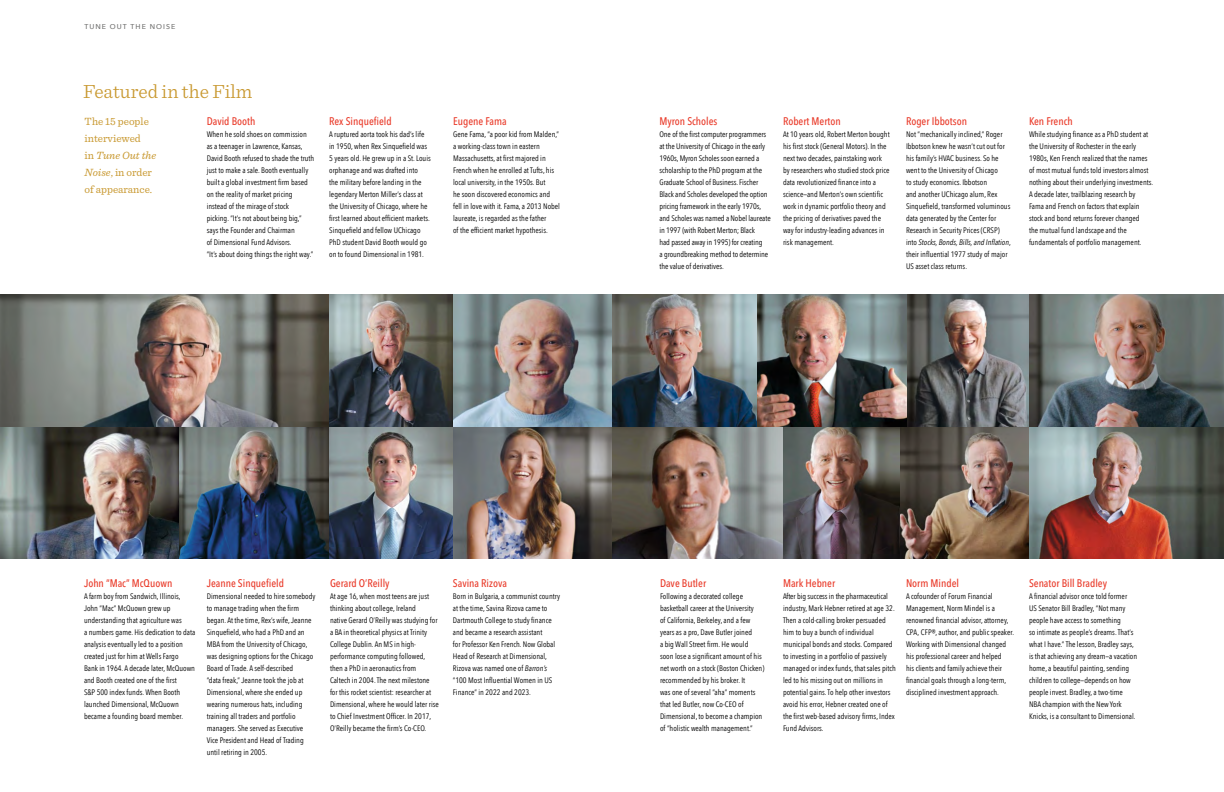
<style>
.page{position:relative;width:1224px;height:792px;background:#fff}
.page>*{position:absolute;margin:0;border:0;box-sizing:border-box;transform-origin:0 0}
.t1{font:300 20px "Sentinel";color:#c8982f}
.Timeline_Years{font:500 condensed 11px "Avenir Next LT Pro";color:#e93928}
.t2{font:11px/17px "Sentinel";color:#c8982f}
.Timeline_Body_Copy{font:8px/12px "Avenir Next Condensed";color:#000001}
.t3{font:500 7px "Avenir Next";letter-spacing:.15em;color:#6e6e6d}
.s1{font-style:italic}
.s2{font-size:9.5px}
</style>
<div class="page">
<img style="left:899px;top:426px;width:130px;height:133px">
<img style="left:0;top:426px;width:179px;height:133px">
<img style="left:179px;top:426px;width:150px;height:133px">
<img style="left:329px;top:426px;width:124px;height:133px">
<img style="left:453px;top:426px;width:159px;height:133px">
<img style="left:612px;top:426px;width:171px;height:133px">
<img style="left:783px;top:426px;width:116px;height:133px">
<img style="left:1029px;top:426px;width:195px;height:133px">
<img style="left:0;top:294px;width:329px;height:132px">
<img style="left:329px;top:294px;width:124px;height:132px">
<img style="left:453px;top:294px;width:159px;height:132px">
<img style="left:906px;top:294px;width:123px;height:132px">
<img style="left:757px;top:294px;width:149px;height:132px">
<img style="left:612px;top:294px;width:145px;height:132px">
<img style="left:1029px;top:294px;width:195px;height:132px">
<p class="t3" style="left:84px;top:20px;width:92px">TUNE OUT THE NOISE</p>
<h1 class="t1" style="left:83px;top:77px;width:171px">Featured in the Film</h1>
<p class="Timeline_Years" style="left:329px;top:115px;width:64px">Rex Sinquefield</p>
<p class="Timeline_Body_Copy" style="left:329px;top:128px;width:103px">A ruptured aorta took his dad’s life in 1950, when Rex Sinquefield was 5 years old. He grew up in a St. Louis orphanage and was drafted into<br>the military before landing in the legendary Merton Miller’s class at the University of Chicago, where he first learned about efficient markets.<br>Sinquefield and fellow UChicago PhD student David Booth would go on to found Dimensional in 1981.</p>
<p class="t2" style="left:85px;top:113px;width:73px">The 15 people interviewed<br>in <span class="s1">Tune Out the<br>Noise</span>, in order of appearance.</p>
<p class="Timeline_Years" style="left:659px;top:115px;width:60px">Myron Scholes</p>
<p class="Timeline_Years" style="left:207px;top:115px;width:50px">David Booth</p>
<p class="Timeline_Body_Copy" style="left:207px;top:128px;width:109px">When he sold shoes on commission as a teenager in Lawrence, Kansas, David Booth refused to shade the truth just to make a sale. Booth eventually built a global investment firm based on the reality of market pricing instead of the mirage of stock<br>picking. “It’s not about being big,” says the Founder and Chairman<br>of Dimensional Fund Advisors.<br>“It’s about doing things the right way.”</p>
<p class="Timeline_Years" style="left:453px;top:115px;width:55px">Eugene Fama</p>
<p class="Timeline_Body_Copy" style="left:453px;top:128px;width:108px">Gene Fama, “a poor kid from Malden,” a working-class town in eastern Massachusetts, at first majored in French when he enrolled at Tufts, his local university, in the 1950s. But<br>he soon discovered economics and fell in love with it. Fama, a 2013 Nobel laureate, is regarded as the father<br>of the efficient market hypothesis.</p>
<p class="Timeline_Body_Copy" style="left:660px;top:128px;width:113px">One of the first computer programmers at the University of Chicago in the early 1960s, Myron Scholes soon earned a scholarship to the PhD program at the Graduate School of Business. Fischer Black and Scholes developed the option pricing framework in the early 1970s, and Scholes was named a Nobel laureate in 1997 (with Robert Merton; Black<br>had passed away in 1995) for creating<br>a groundbreaking method to determine the value of derivatives.</p>
<p class="Timeline_Years" style="left:783px;top:115px;width:59px">Robert Merton</p>
<p class="Timeline_Body_Copy" style="left:783px;top:128px;width:108px">At 10 years old, Robert Merton bought his first stock (General Motors). In the next two decades, painstaking work by researchers who studied stock price data revolutionized finance into a science—and Merton’s own scientific work in dynamic portfolio theory and the pricing of derivatives paved the way for industry-leading advances in risk management.</p>
<p class="Timeline_Years" style="left:906px;top:115px;width:63px">Roger Ibbotson</p>
<p class="Timeline_Body_Copy" style="left:906px;top:128px;width:106px">Not “mechanically inclined,” Roger Ibbotson knew he wasn’t cut out for his family’s HVAC business. So he went to the University of Chicago<br>to study economics. Ibbotson<br>and another UChicago alum, Rex Sinquefield, transformed voluminous data generated by the Center for Research in Security Prices (CRSP) into <span class="s1">Stocks, Bonds, Bills, and Inflation</span>, their influential 1977 study of major US asset class returns.</p>
<p class="Timeline_Years" style="left:1029px;top:115px;width:45px">Ken French</p>
<p class="Timeline_Body_Copy" style="left:1029px;top:128px;width:126px">While studying finance as a PhD student at the University of Rochester in the early 1980s, Ken French realized that the names of most mutual funds told investors almost nothing about their underlying investments.<br>A decade later, trailblazing research by<br>Fama and French on factors that explain stock and bond returns forever changed<br>the mutual fund landscape and the fundamentals of portfolio management.</p>
<p class="Timeline_Years" style="left:84px;top:577px;width:90px">John “Mac” McQuown</p>
<p class="Timeline_Body_Copy" style="left:84px;top:590px;width:113px">A farm boy from Sandwich, Illinois, John “Mac” McQuown grew up understanding that agriculture was<br>a numbers game. His dedication to data analysis eventually led to a position created just for him at Wells Fargo<br>Bank in 1964. A decade later, McQuown and Booth created one of the first<br>S&amp;P 500 index funds. When Booth launched Dimensional, McQuown became a founding board member.</p>
<p class="Timeline_Years" style="left:207px;top:577px;width:79px">Jeanne Sinquefield</p>
<p class="Timeline_Body_Copy" style="left:207px;top:590px;width:110px">Dimensional needed to hire somebody to manage trading when the firm began. At the time, Rex’s wife, Jeanne Sinquefield, who had a PhD and an MBA from the University of Chicago, was designing options for the Chicago Board of Trade. A self-described<br>“data freak,” Jeanne took the job at Dimensional, where she ended up wearing numerous hats, including training all traders and portfolio managers. She served as Executive Vice President and Head of Trading until retiring in 2005.</p>
<p class="Timeline_Years" style="left:330px;top:577px;width:61px">Gerard O’Reilly</p>
<p class="Timeline_Body_Copy" style="left:330px;top:590px;width:110px">At age 16, when most teens are just thinking about college, Ireland<br>native Gerard O’Reilly was studying for a BA in theoretical physics at Trinity College Dublin. An MS in high&shy;performance computing followed, then a PhD in aeronautics from<br>Caltech in 2004. The next milestone for this rocket scientist: researcher at Dimensional, where he would later rise to Chief Investment Officer. In 2017, O’Reilly became the firm’s Co-CEO.</p>
<p class="Timeline_Years" style="left:453px;top:577px;width:55px">Savina Rizova</p>
<p class="Timeline_Body_Copy" style="left:453px;top:590px;width:109px">Born in Bulgaria, a communist country at the time, Savina Rizova came to Dartmouth College to study finance and became a research assistant<br>for Professor Ken French. Now Global Head of Research at Dimensional, Rizova was named one of <span class="s1">Barron’s </span>“100 Most Influential Women in US Finance” in 2022 and 2023.</p>
<p class="Timeline_Years" style="left:660px;top:577px;width:48px">Dave Butler</p>
<p class="Timeline_Body_Copy" style="left:660px;top:590px;width:106px">Following a decorated college basketball career at the University<br>of California, Berkeley, and a few years as a pro, Dave Butler joined<br>a big Wall Street firm. He would<br>soon lose a significant amount of his net worth on a stock (Boston Chicken) recommended by his broker. It<br>was one of several “aha” moments that led Butler, now Co-CEO of Dimensional, to become a champion of “holistic wealth management.”</p>
<p class="Timeline_Years" style="left:783px;top:577px;width:54px">Mark Hebner</p>
<p class="Timeline_Body_Copy" style="left:783px;top:590px;width:115px">After big success in the pharmaceutical industry, Mark Hebner retired at age 32.<br>Then a cold-calling broker persuaded him to buy a bunch of individual municipal bonds and stocks. Compared to investing in a portfolio of passively managed or index funds, that sales pitch led to his missing out on millions in potential gains. To help other investors avoid his error, Hebner created one of the first web-based advisory firms, Index Fund Advisors.</p>
<p class="Timeline_Years" style="left:906px;top:577px;width:55px">Norm Mindel</p>
<p class="Timeline_Body_Copy" style="left:906px;top:590px;width:110px">A cofounder of Forum Financial Management, Norm Mindel is a renowned financial advisor, attorney, CPA, CFP<span class="s2">®</span>, author, and public speaker.<br>Working with Dimensional changed his professional career and helped<br>his clients and family achieve their financial goals through a long-term, disciplined investment approach.</p>
<p class="Timeline_Years" style="left:1029px;top:577px;width:80px">Senator Bill Bradley</p>
<p class="Timeline_Body_Copy" style="left:1029px;top:590px;width:110px">A financial advisor once told former<br>US Senator Bill Bradley, “Not many people have access to something<br>so intimate as people’s dreams. That’s what I have.” The lesson, Bradley says, is that achieving any dream—a vacation home, a beautiful painting, sending children to college—depends on how people invest. Bradley, a two-time<br>NBA champion with the New York Knicks, is a consultant to Dimensional.</p>
</div>
